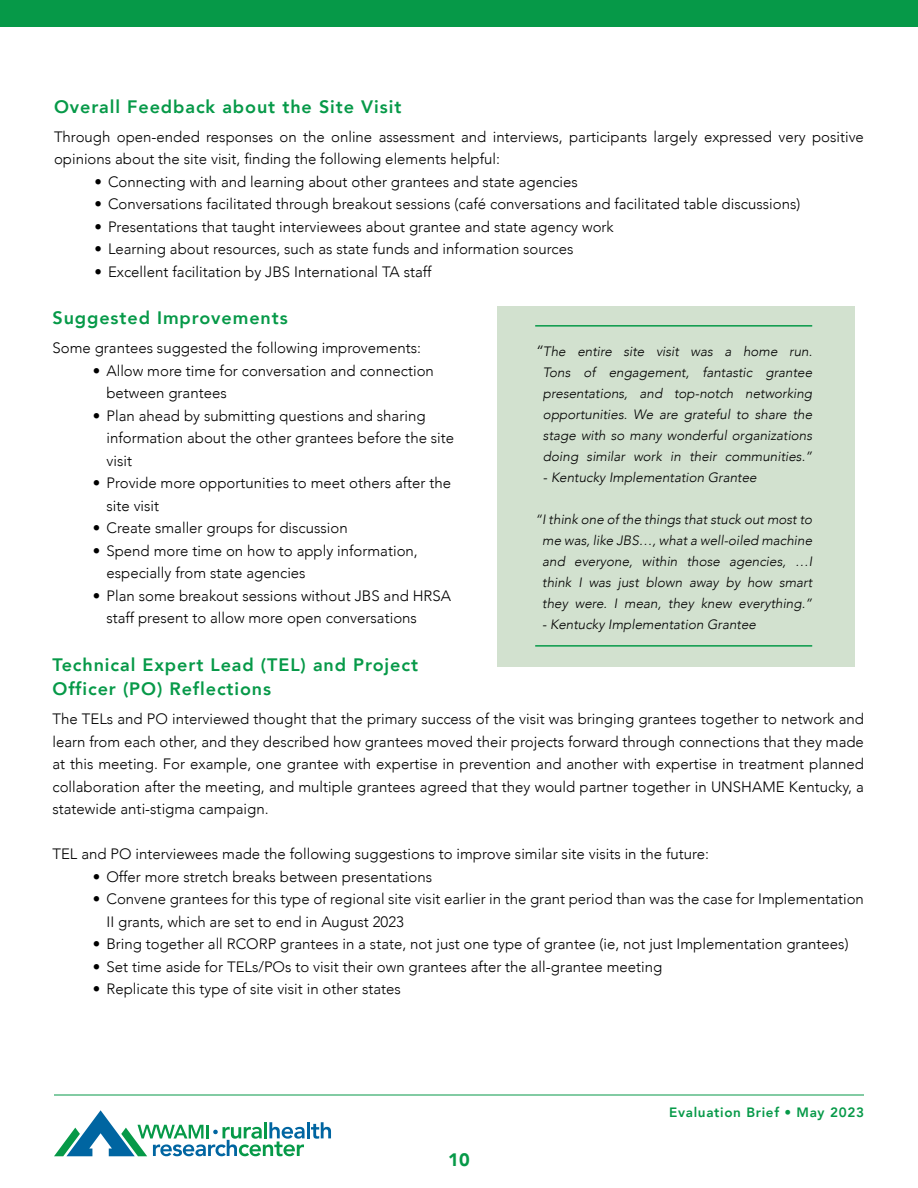
<style>
.page{position:relative;width:918px;height:1188px;background:#fff}
.page>*{position:absolute;margin:0;border:0;box-sizing:border-box;transform-origin:0 0}
.Subhea_2_H2_lower_ca{font:800 18px/24px "Avenir";letter-spacing:.05em;color:#069948}
.t1{font:900 18px "Avenir";color:#069948}
.Table_notes{font:300 15px/22.5px "Avenir";color:#000}
.Table_notes-2{font:italic 300 13.5px/21px "Avenir";color:#000;text-align:center}
.t2{font:800 13.5px "Avenir";letter-spacing:.05em;color:#069948}
.s1{font-size:15px}
</style>
<div class="page">
<div style="left:0;top:0;width:918px;height:27px;background:#069948"></div>
<hr style="left:54px;top:1095px;width:810px;height:1px;background:#069948">
<hr style="left:307px;top:1122px;width:3px;height:16px;background:#0065a1">
<svg style="left:311px;top:1122px;width:20px;height:17px"></svg>
<svg style="left:54px;top:1110px;width:251px;height:46px"></svg>
<div style="left:497px;top:306px;width:358px;height:361px;background:#d2e1cf"></div>
<hr style="left:535px;top:325px;width:277px;height:2px;background:#069948">
<hr style="left:535px;top:645px;width:277px;height:2px;background:#069948">
<p class="Subhea_2_H2_lower_ca" style="left:54px;top:94px;width:349px">Overall Feedback about the Site Visit</p>
<p class="Table_notes" style="left:54px;top:125px;width:812px">Through open-ended responses on the online assessment and interviews, participants largely expressed very positive opinions about the site visit, finding the following elements helpful:</p>
<p class="Table_notes" style="left:94px;top:170px;width:485px">• Connecting with and learning about other grantees and state agencies</p>
<p class="Table_notes" style="left:94px;top:193px;width:707px">• Conversations facilitated through breakout sessions (café conversations and facilitated table discussions)</p>
<p class="Table_notes" style="left:94px;top:215px;width:521px">• Presentations that taught interviewees about grantee and state agency work</p>
<p class="Table_notes" style="left:94px;top:238px;width:481px">• Learning about resources, such as state funds and information sources</p>
<p class="Table_notes" style="left:94px;top:260px;width:339px">• Excellent facilitation by JBS International TA staff</p>
<p class="Subhea_2_H2_lower_ca" style="left:52px;top:306px;width:237px">Suggested Improvements</p>
<p class="Table_notes" style="left:52px;top:337px;width:370px">Some grantees suggested the following improvements:</p>
<p class="Table_notes" style="left:106px;top:359px;width:329px;text-indent:-14px">• Allow more time for conversation and connection between grantees</p>
<p class="Table_notes" style="left:106px;top:404px;width:349px;text-indent:-14px">• Plan ahead by submitting questions and sharing information about the other grantees before the site visit</p>
<p class="Table_notes" style="left:106px;top:472px;width:346px;text-indent:-14px">• Provide more opportunities to meet others after the site visit</p>
<p class="Table_notes" style="left:93px;top:517px;width:256px">• Create smaller groups for discussion</p>
<p class="Table_notes" style="left:106px;top:539px;width:313px;text-indent:-14px">• Spend more time on how to apply information, especially from state agencies</p>
<p class="Table_notes" style="left:106px;top:584px;width:346px;text-indent:-14px">• Plan some breakout sessions without JBS and HRSA staff present to allow more open conversations</p>
<p class="Subhea_2_H2_lower_ca" style="left:52px;top:653px;width:367px">Technical Expert Lead (TEL) and Project<br>Officer (PO) Reflections</p>
<p class="Table_notes" style="left:52px;top:708px;width:813px;text-align:justify">The TELs and PO interviewed thought that the primary success of the visit was bringing grantees together to network and learn from each other, and they described how grantees moved their projects forward through connections that they made at this meeting. For example, one grantee with expertise in prevention and another with expertise in treatment planned collaboration after the meeting, and multiple grantees agreed that they would partner together in UNSHAME Kentucky, a statewide anti-stigma campaign.</p>
<p class="Table_notes" style="left:52px;top:843px;width:658px">TEL and PO interviewees made the following suggestions to improve similar site visits in the future:</p>
<p class="Table_notes" style="left:93px;top:865px;width:341px">• Offer more stretch breaks between presentations</p>
<p class="Table_notes" style="left:106px;top:888px;width:759px;text-indent:-14px">• Convene grantees for this type of regional site visit earlier in the grant period than was the case for Implementation<br>II grants, which are set to end in August 2023</p>
<p class="Table_notes" style="left:93px;top:933px;width:757px">• Bring together all RCORP grantees in a state, not just one type of grantee (ie, not just Implementation grantees)</p>
<p class="Table_notes" style="left:93px;top:955px;width:571px">• Set time aside for TELs/POs to visit their own grantees after the all-grantee meeting</p>
<p class="Table_notes" style="left:93px;top:978px;width:310px">• Replicate this type of site visit in other states</p>
<p class="Table_notes-2" style="left:535px;top:341px;width:279px"><span class="s1">“</span>The entire site visit was a home run.<br>Tons of engagement, fantastic grantee presentations, and top-notch networking opportunities. We are grateful to share the stage with so many wonderful organizations doing similar work in their communities.”</p>
<p class="Table_notes-2" style="left:543px;top:467px;width:215px">- Kentucky Implementation Grantee</p>
<p class="Table_notes-2" style="left:535px;top:509px;width:279px">“I think one of the things that stuck out most to me was, like JBS…, what a well-oiled machine and everyone, within those agencies, …I think I was just blown away by how smart they were. I mean, they knew everything.”</p>
<p class="Table_notes-2" style="left:542px;top:614px;width:215px">- Kentucky Implementation Grantee</p>
<p class="t1" style="left:448px;top:1144px;width:23px">10</p>
<p class="t2" style="left:669px;top:1102px;width:196px">Evaluation Brief • May 2023</p>
</div>
